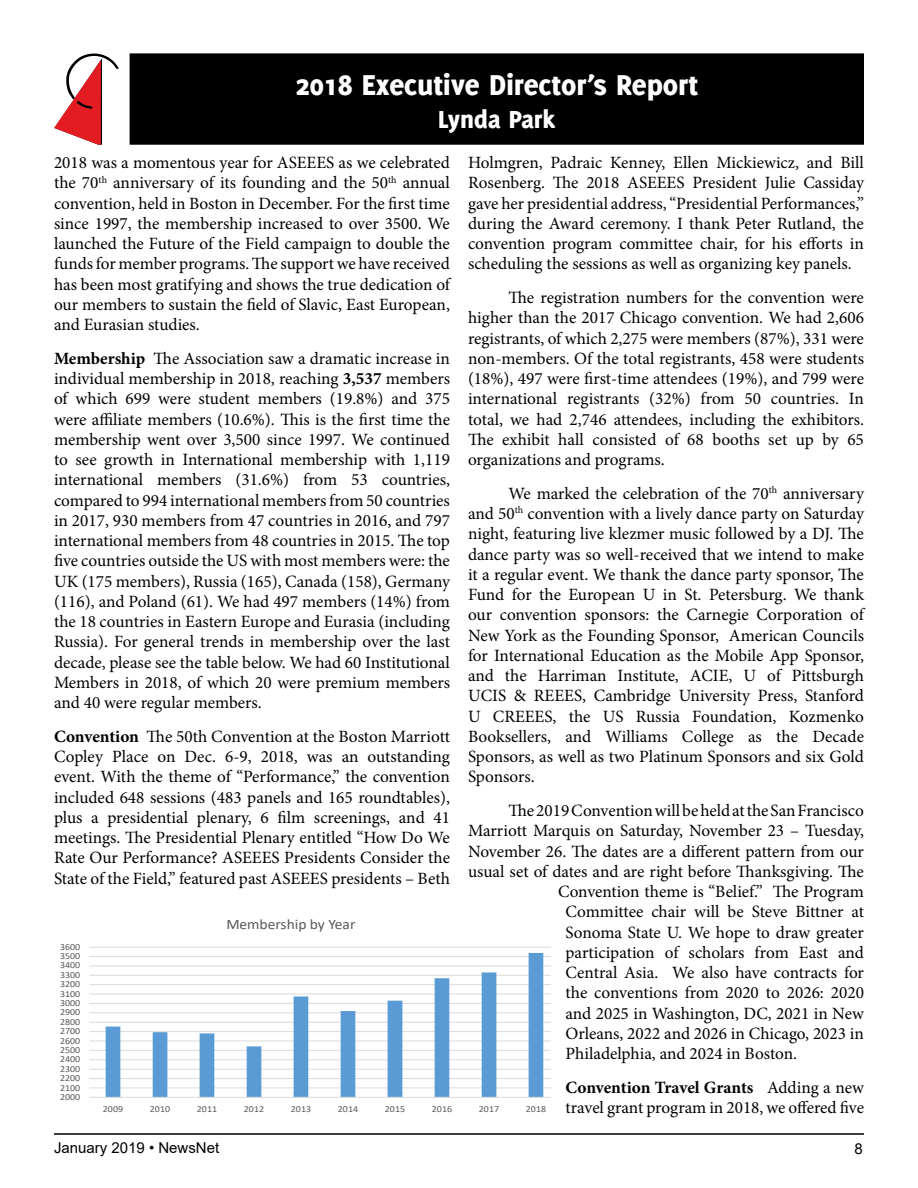
<style>
.page{position:relative;width:918px;height:1188px;background:#fff}
.page>*{position:absolute;margin:0;border:0;box-sizing:border-box;transform-origin:0 0}
.t1{font:800 31.5px "Delicious";color:#fff}
.t2{font:800 27px "Delicious";color:#fff}
.t3{font:17.25px/20.2px "Minion Pro";color:#000;text-align:justify}
.t4{font:15px "Arial";color:#000}
.t5{font:14.4px "Calibri";color:#595959;scale:1.08 1}
.t6{font:9.3px "Calibri";color:#595959;scale:1.08 1}
.s1{font-weight:700}
</style>
<div class="page">
<hr style="left:54px;top:1133px;width:810px;height:2px;background:#000">
<div style="left:130px;top:54px;width:733px;height:90px;background:#000"></div>
<div style="left:130px;top:53px;width:734px;height:92px;border:2px solid #000"></div>
<svg style="left:54px;top:53px;width:65px;height:92px"></svg>
<svg style="left:89px;top:946px;width:462px;height:152px"></svg>
<p class="t1" style="left:296px;top:67px;width:404px">2018 Executive Director’s Report</p>
<p class="t2" style="left:438px;top:103px;width:118px">Lynda Park</p>
<p class="t3" style="left:54px;top:153px;width:398px">2018 was a momentous year for ASEEES as we celebrated the 70<sup>th</sup> anniversary of its founding and the 50<sup>th</sup> annual convention, held in Boston in December. For the first time since 1997, the membership increased to over 3500. We launched the Future of the Field campaign to double the funds for member programs. The support we have received has been most gratifying and shows the true dedication of our members to sustain the field of Slavic, East European, and Eurasian studies.</p>
<p class="t3" style="left:54px;top:348px;width:398px"><span class="s1">Membership</span> The Association saw a dramatic increase in individual membership in 2018, reaching <span class="s1">3,537</span> members of which 699 were student members (19.8%) and 375 were affiliate members (10.6%). This is the first time the membership went over 3,500 since 1997. We continued to see growth in International membership with 1,119 international members (31.6%) from 53 countries, compared to 994 international members from 50 countries in 2017, 930 members from 47 countries in 2016, and 797 international members from 48 countries in 2015. The top five countries outside the US with most members were: the UK (175 members), Russia (165), Canada (158), Germany (116), and Poland (61). We had 497 members (14%) from the 18 countries in Eastern Europe and Eurasia (including Russia). For general trends in membership over the last decade, please see the table below. We had 60 Institutional Members in 2018, of which 20 were premium members and 40 were regular members.</p>
<p class="t3" style="left:54px;top:726px;width:398px"><span class="s1">Convention</span> The 50th Convention at the Boston Marriott Copley Place on Dec. 6-9, 2018, was an outstanding event. With the theme of “Performance,” the convention included 648 sessions (483 panels and 165 roundtables), plus a presidential plenary, 6 film screenings, and 41 meetings. The Presidential Plenary entitled “How Do We Rate Our Performance? ASEEES Presidents Consider the State of the Field,” featured past ASEEES presidents – Beth</p>
<p class="t3" style="left:468px;top:153px;width:398px">Holmgren, Padraic Kenney, Ellen Mickiewicz, and Bill Rosenberg. The 2018 ASEEES President Julie Cassiday gave her presidential address, “Presidential Performances,” during the Award ceremony. I thank Peter Rutland, the convention program committee chair, for his efforts in scheduling the sessions as well as organizing key panels.</p>
<p class="t3" style="left:468px;top:288px;width:398px;text-indent:40px">The registration numbers for the convention were higher than the 2017 Chicago convention. We had 2,606 registrants, of which 2,275 were members (87%), 331 were non-members. Of the total registrants, 458 were students (18%), 497 were first-time attendees (19%), and 799 were international registrants (32%) from 50 countries. In total, we had 2,746 attendees, including the exhibitors.<br>The exhibit hall consisted of 68 booths set up by 65 organizations and programs.</p>
<p class="t3" style="left:468px;top:483px;width:398px;text-indent:40px">We marked the celebration of the 70<sup>th</sup> anniversary and 50<sup>th</sup> convention with a lively dance party on Saturday night, featuring live klezmer music followed by a DJ. The dance party was so well-received that we intend to make it a regular event. We thank the dance party sponsor, The Fund for the European U in St. Petersburg. We thank our convention sponsors: the Carnegie Corporation of New York as the Founding Sponsor, American Councils for International Education as the Mobile App Sponsor, and the Harriman Institute, ACIE, U of Pittsburgh UCIS &amp; REEES, Cambridge University Press, Stanford U CREEES, the US Russia Foundation, Kozmenko Booksellers, and Williams College as the Decade Sponsors, as well as two Platinum Sponsors and six Gold Sponsors.</p>
<p class="t3" style="left:508px;top:801px;width:357px">The 2019 Convention will be held at the San Francisco</p>
<p class="t3" style="left:468px;top:821px;width:398px">Marriott Marquis on Saturday, November 23 – Tuesday,</p>
<p class="t3" style="left:468px;top:841px;width:398px">November 26. The dates are a different pattern from our</p>
<p class="t3" style="left:468px;top:861px;width:397px">usual set of dates and are right before Thanksgiving. The</p>
<p class="t3" style="left:558px;top:882px;width:308px">Convention theme is “Belief.” The Program</p>
<p class="t3" style="left:566px;top:902px;width:300px">Committee chair will be Steve Bittner at</p>
<p class="t3" style="left:566px;top:922px;width:300px">Sonoma State U. We hope to draw greater</p>
<p class="t3" style="left:566px;top:942px;width:300px">participation of scholars from East and</p>
<p class="t3" style="left:566px;top:963px;width:300px">Central Asia. We also have contracts for</p>
<p class="t3" style="left:566px;top:983px;width:300px">the conventions from 2020 to 2026: 2020</p>
<p class="t3" style="left:566px;top:1003px;width:300px">and 2025 in Washington, DC, 2021 in New</p>
<p class="t3" style="left:566px;top:1023px;width:300px">Orleans, 2022 and 2026 in Chicago, 2023 in</p>
<p class="t3" style="left:566px;top:1044px;width:233px">Philadelphia, and 2024 in Boston.</p>
<p class="t3" style="left:566px;top:1077px;width:300px"><span class="s1">Convention Travel Grants</span> Adding a new travel grant program in 2018, we offered five</p>
<p class="t5" style="left:226px;top:915px;width:121px">Membership by Year</p>
<p class="t6" style="left:60px;top:940px;width:20px">3600</p>
<p class="t6" style="left:60px;top:950px;width:20px">3500</p>
<p class="t6" style="left:60px;top:959px;width:20px">3400</p>
<p class="t6" style="left:60px;top:968px;width:20px">3300</p>
<p class="t6" style="left:60px;top:978px;width:20px">3200</p>
<p class="t6" style="left:60px;top:987px;width:20px">3100</p>
<p class="t6" style="left:60px;top:996px;width:20px">3000</p>
<p class="t6" style="left:60px;top:1006px;width:20px">2900</p>
<p class="t6" style="left:60px;top:1015px;width:20px">2800</p>
<p class="t6" style="left:60px;top:1025px;width:20px">2700</p>
<p class="t6" style="left:60px;top:1034px;width:20px">2600</p>
<p class="t6" style="left:60px;top:1043px;width:20px">2500</p>
<p class="t6" style="left:60px;top:1053px;width:20px">2400</p>
<p class="t6" style="left:60px;top:1062px;width:20px">2300</p>
<p class="t6" style="left:60px;top:1072px;width:20px">2200</p>
<p class="t6" style="left:60px;top:1081px;width:20px">2100</p>
<p class="t6" style="left:60px;top:1090px;width:20px">2000</p>
<p class="t6" style="left:103px;top:1102px;width:20px">2009</p>
<p class="t6" style="left:150px;top:1102px;width:20px">2010</p>
<p class="t6" style="left:197px;top:1102px;width:20px">2011</p>
<p class="t6" style="left:244px;top:1102px;width:20px">2012</p>
<p class="t6" style="left:291px;top:1102px;width:20px">2013</p>
<p class="t6" style="left:338px;top:1102px;width:20px">2014</p>
<p class="t6" style="left:385px;top:1102px;width:20px">2015</p>
<p class="t6" style="left:432px;top:1102px;width:20px">2016</p>
<p class="t6" style="left:479px;top:1102px;width:20px">2017</p>
<p class="t6" style="left:526px;top:1102px;width:20px">2018</p>
<p class="t4" style="left:54px;top:1137px;width:167px">January 2019 • NewsNet</p>
<p class="t4" style="left:855px;top:1138px;width:10px">8</p>
</div>
